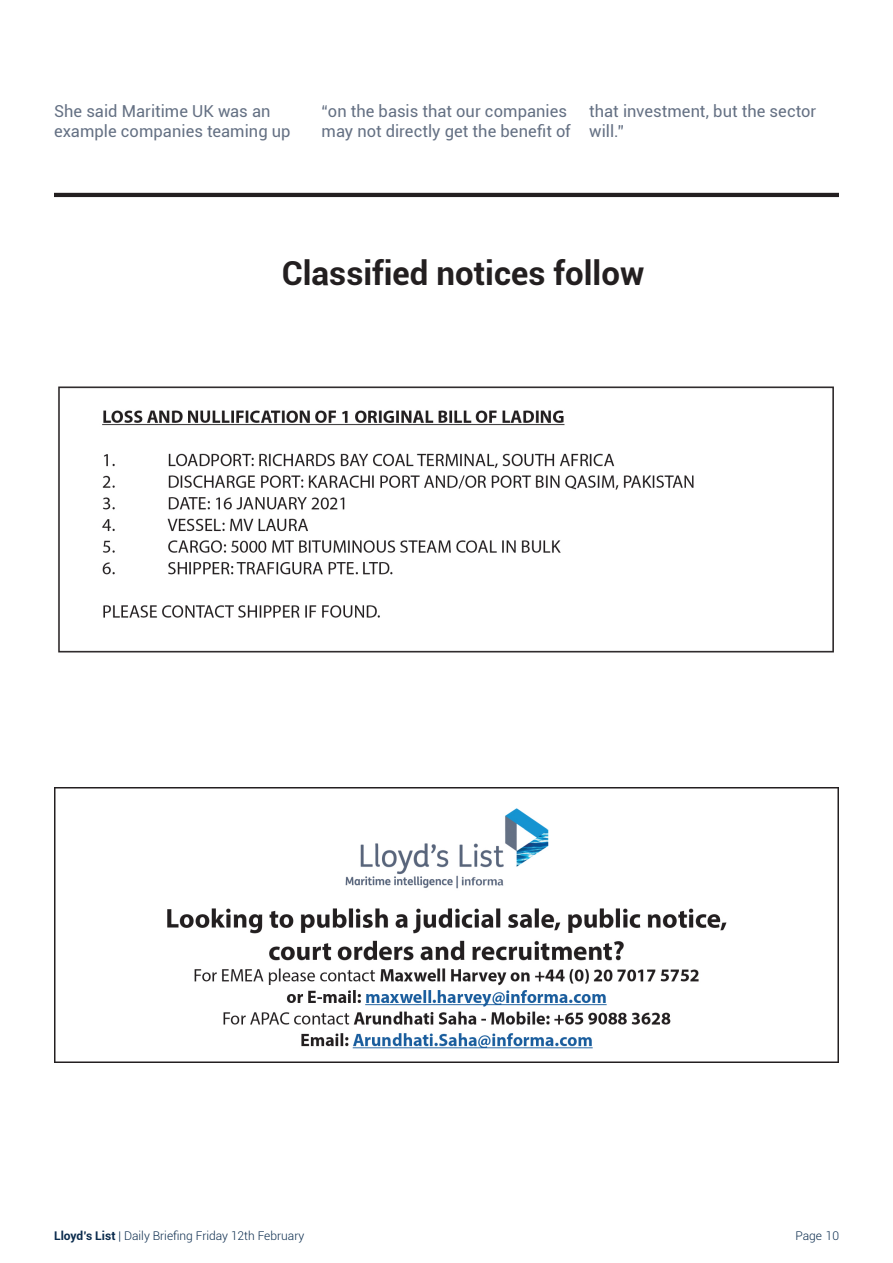
<style>
.page{position:relative;width:893px;height:1263px;background:#fff}
.page>*{position:absolute;margin:0;border:0;box-sizing:border-box;transform-origin:0 0}
.Headline_1{font:700 33px "Roboto";color:#231f20}
.News_in_brief_body_c{font:16.5px/19.5px "Roboto";letter-spacing:.005em;color:#647083}
.t1{font:300 12px "Roboto";color:#0a2b4d}
.s1{font-weight:700}
</style>
<div class="page">
<hr style="left:54px;top:193px;width:785px;height:4px;background:#231f20">
<img style="left:58px;top:386px;width:776px;height:267px">
<img style="left:54px;top:788px;width:785px;height:274px">
<p class="News_in_brief_body_c" style="left:54px;top:101px;width:238px">She said Maritime UK was an example companies teaming up</p>
<p class="News_in_brief_body_c" style="left:322px;top:101px;width:250px">“on the basis that our companies may not directly get the benefit of</p>
<p class="News_in_brief_body_c" style="left:589px;top:101px;width:229px">that investment, but the sector will.”</p>
<p class="Headline_1" style="left:282px;top:250px;width:364px">Classified notices follow</p>
<p class="t1" style="left:54px;top:1228px;width:252px"><span class="s1">Lloyd’s List</span> | Daily Briefing Friday 12th February</p>
<p class="t1" style="left:795px;top:1228px;width:45px">Page 10</p>
</div>
